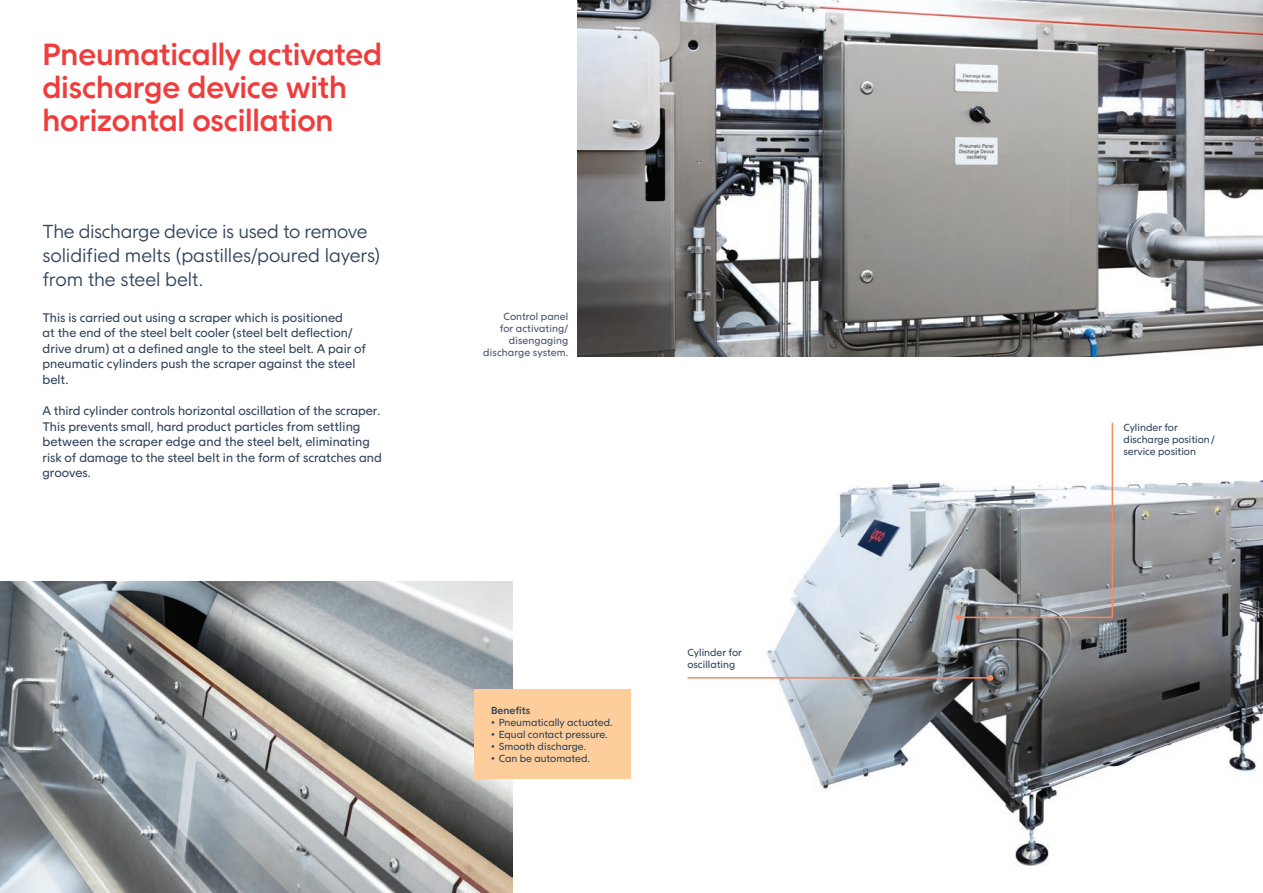
<style>
.page{position:relative;width:1263px;height:893px;background:#fff}
.page>*{position:absolute;margin:0;border:0;box-sizing:border-box;transform-origin:0 0}
.t1{font:500 31.5px/33px "IPCO Sans";letter-spacing:-.005em;color:#ee3d3c}
.t2{font:300 19.5px/24px "IPCO Sans";letter-spacing:-.005em;color:#31455d}
.t3{font:300 19.35px "IPCO Sans";letter-spacing:-.025em;color:#31455d}
.t4{font:12.9px "IPCO Sans";letter-spacing:.005em;color:#31455d}
.t5{font:12.75px/15.6px "IPCO Sans";color:#31455d}
.t6{font:12.6px "IPCO Sans";color:#31455d}
.t7{font:10.5px/12px "IPCO Sans";color:#31455d}
.t8{font:10.5px/12px "IPCO Sans";letter-spacing:.01em;color:#485470;text-align:right}
.t9{font:500 10.5px "IPCO Sans";color:#31455d}
.s1{font-size:12.9px}
.s2{font-size:12.75px}
</style>
<div class="page">
<img style="left:0;top:582px;width:513px;height:311px">
<div style="left:474px;top:689px;width:157px;height:90px;background:#fdcd9b"></div>
<img style="left:767px;top:480px;width:496px;height:386px">
<img style="left:577px;top:0;width:686px;height:356px">
<svg style="left:956px;top:422px;width:158px;height:198px"></svg>
<hr style="left:687px;top:677px;width:303px;height:2px;background:#f58962">
<svg style="left:987px;top:675px;width:6px;height:6px"></svg>
<h1 class="t1" style="left:43px;top:38px;width:341px">Pneumatically activated discharge device with horizontal oscillation</h1>
<h3 class="t3" style="left:43px;top:220px;width:326px">The discharge device is used to remove</h3>
<h2 class="t2" style="left:43px;top:243px;width:339px">solidified melts (pastilles/poured layers) from the steel belt.</h2>
<p class="t5" style="left:43px;top:310px;width:302px">This is carried out using a scraper which is positioned</p>
<p class="t6" style="left:43px;top:326px;width:312px">at the end of the steel belt cooler (steel belt deflection/</p>
<p class="t5" style="left:43px;top:341px;width:325px">drive drum) at a defined angle to the steel belt. A pair of pneumatic cylinders push the scraper <span class="s1">against the steel</span></p>
<p class="t4" style="left:43px;top:372px;width:27px">belt<span class="s2">.</span></p>
<p class="t5" style="left:43px;top:403px;width:339px">A third cylinder controls horizontal oscillation of the scraper.<br>This prevents small, hard product particles <span class="s1">from settling</span></p>
<p class="t4" style="left:43px;top:434px;width:329px">between the scraper edge and the steel <span class="s2">belt, eliminating</span></p>
<p class="t5" style="left:43px;top:450px;width:341px">risk of damage to the steel belt in the form of scratches and grooves.</p>
<p class="t8" style="left:483px;top:311px;width:87px">Control panel<br>for activating/ disengaging discharge system.</p>
<p class="t9" style="left:491px;top:704px;width:41px">Benefits</p>
<p class="t7" style="left:491px;top:716px;width:123px">• Pneumatically actuated.</p>
<p class="t7" style="left:491px;top:728px;width:118px">• Equal contact pressure.</p>
<p class="t7" style="left:491px;top:740px;width:97px">• Smooth discharge.</p>
<p class="t7" style="left:491px;top:752px;width:100px">• Can be automated.</p>
<p class="t7" style="left:687px;top:646px;width:56px">Cylinder for oscillating</p>
<p class="t7" style="left:1123px;top:421px;width:93px">Cylinder for discharge position/ service position</p>
</div>
